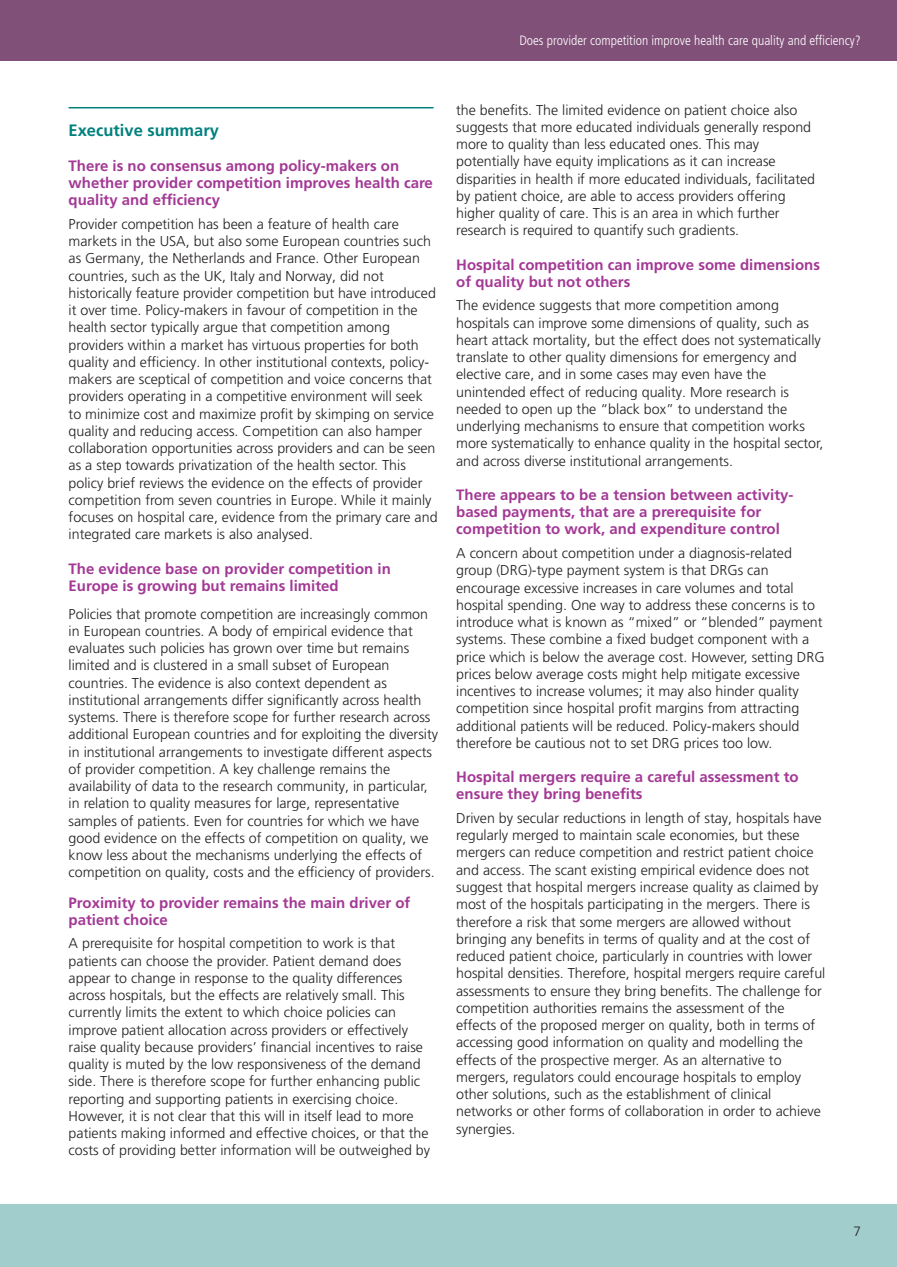
<style>
.page{position:relative;width:897px;height:1267px;background:#fff}
.page>*{position:absolute;margin:0;border:0;box-sizing:border-box;transform-origin:0 0}
.t1{font:700 16.5px "Frutiger LT Pro";color:#00817c}
.t2{font:700 15px/17.2px "Frutiger LT Pro";color:#a33995}
.t3{font:300 14.25px/17.2px "Frutiger LT Pro";color:#231f20}
.t4{font:300 condensed 13.5px "Frutiger LT Pro";color:#fff}
.t5{font:300 13.5px "Frutiger LT Pro";color:#231f20}
</style>
<div class="page">
<div style="left:2px;top:0;width:895px;height:61px;background:#805078"></div>
<div style="left:2px;top:1205px;width:895px;height:62px;background:#a2cdcd"></div>
<hr style="left:0;top:0;width:2px;height:61px;background:#805078">
<hr style="left:0;top:1205px;width:2px;height:62px;background:#a2cdcd">
<hr style="left:69px;top:107px;width:365px;height:1px;background:#00817c">
<p class="t4" style="left:519px;top:34px;width:343px">Does provider competition improve health care quality and efficiency?</p>
<p class="t1" style="left:69px;top:121px;width:152px">Executive summary</p>
<p class="t2" style="left:69px;top:157px;width:366px">There is no consensus among policy-makers on whether provider competition improves health care quality and efficiency</p>
<p class="t3" style="left:69px;top:216px;width:370px">Provider competition has been a feature of health care markets in the USA, but also some European countries such as Germany, the Netherlands and France. Other European countries, such as the UK, Italy and Norway, did not historically feature provider competition but have introduced it over time. Policy-makers in favour of competition in the health sector typically argue that competition among providers within a market has virtuous properties for both quality and efficiency. In other institutional contexts, policy&shy;makers are sceptical of competition and voice concerns that providers operating in a competitive environment will seek to minimize cost and maximize profit by skimping on service quality and reducing access. Competition can also hamper collaboration opportunities across providers and can be seen as a step towards privatization of the health sector. This policy brief reviews the evidence on the effects of provider competition from seven countries in Europe. While it mainly focuses on hospital care, evidence from the primary care and integrated care markets is also analysed.</p>
<p class="t2" style="left:69px;top:560px;width:324px">The evidence base on provider competition in<br>Europe is growing but remains limited</p>
<p class="t3" style="left:69px;top:606px;width:371px">Policies that promote competition are increasingly common in European countries. A body of empirical evidence that evaluates such policies has grown over time but remains limited and is clustered in a small subset of European countries. The evidence is also context dependent as institutional arrangements differ significantly across health systems. There is therefore scope for further research across additional European countries and for exploiting the diversity in institutional arrangements to investigate different aspects of provider competition. A key challenge remains the availability of data to the research community, in particular, in relation to quality measures for large, representative samples of patients. Even for countries for which we have good evidence on the effects of competition on quality, we know less about the mechanisms underlying the effects of competition on quality, costs and the efficiency of providers.</p>
<p class="t2" style="left:69px;top:894px;width:343px">Proximity to provider remains the main driver of patient choice</p>
<p class="t3" style="left:69px;top:936px;width:363px">A prerequisite for hospital competition to work is that patients can choose the provider. Patient demand does appear to change in response to the quality differences across hospitals, but the effects are relatively small. This currently limits the extent to which choice policies can improve patient allocation across providers or effectively raise quality because providers’ financial incentives to raise quality is muted by the low responsiveness of the demand side. There is therefore scope for further enhancing public reporting and supporting patients in exercising choice.<br>However, it is not clear that this will in itself lead to more patients making informed and effective choices, or that the costs of providing better information will be outweighed by</p>
<p class="t3" style="left:456px;top:102px;width:360px">the benefits. The limited evidence on patient choice also suggests that more educated individuals generally respond more to quality than less educated ones. This may potentially have equity implications as it can increase disparities in health if more educated individuals, facilitated by patient choice, are able to access providers offering higher quality of care. This is an area in which further research is required to quantify such gradients.</p>
<p class="t2" style="left:456px;top:256px;width:365px">Hospital competition can improve some dimensions of quality but not others</p>
<p class="t3" style="left:456px;top:298px;width:369px">The evidence suggests that more competition among hospitals can improve some dimensions of quality, such as heart attack mortality, but the effect does not systematically translate to other quality dimensions for emergency and elective care, and in some cases may even have the unintended effect of reducing quality. More research is needed to open up the “black box” to understand the underlying mechanisms to ensure that competition works more systematically to enhance quality in the hospital sector, and across diverse institutional arrangements.</p>
<p class="t2" style="left:456px;top:486px;width:339px">There appears to be a tension between activity&shy;based payments, that are a prerequisite for competition to work, and expenditure control</p>
<p class="t3" style="left:456px;top:546px;width:370px">A concern about competition under a diagnosis-related group (DRG)-type payment system is that DRGs can encourage excessive increases in care volumes and total hospital spending. One way to address these concerns is to introduce what is known as “mixed” or “blended” payment systems. These combine a fixed budget component with a price which is below the average cost. However, setting DRG prices below average costs might help mitigate excessive incentives to increase volumes; it may also hinder quality competition since hospital profit margins from attracting additional patients will be reduced. Policy-makers should therefore be cautious not to set DRG prices too low.</p>
<p class="t2" style="left:456px;top:768px;width:344px">Hospital mergers require a careful assessment to ensure they bring benefits</p>
<p class="t3" style="left:456px;top:810px;width:371px">Driven by secular reductions in length of stay, hospitals have regularly merged to maintain scale economies, but these mergers can reduce competition and restrict patient choice and access. The scant existing empirical evidence does not suggest that hospital mergers increase quality as claimed by most of the hospitals participating in the mergers. There is therefore a risk that some mergers are allowed without bringing any benefits in terms of quality and at the cost of reduced patient choice, particularly in countries with lower hospital densities. Therefore, hospital mergers require careful assessments to ensure they bring benefits. The challenge for competition authorities remains the assessment of the effects of the proposed merger on quality, both in terms of accessing good information on quality and modelling the effects of the prospective merger. As an alternative to mergers, regulators could encourage hospitals to employ other solutions, such as the establishment of clinical networks or other forms of collaboration in order to achieve synergies.</p>
<p class="t5" style="left:854px;top:1226px;width:9px">7</p>
</div>
